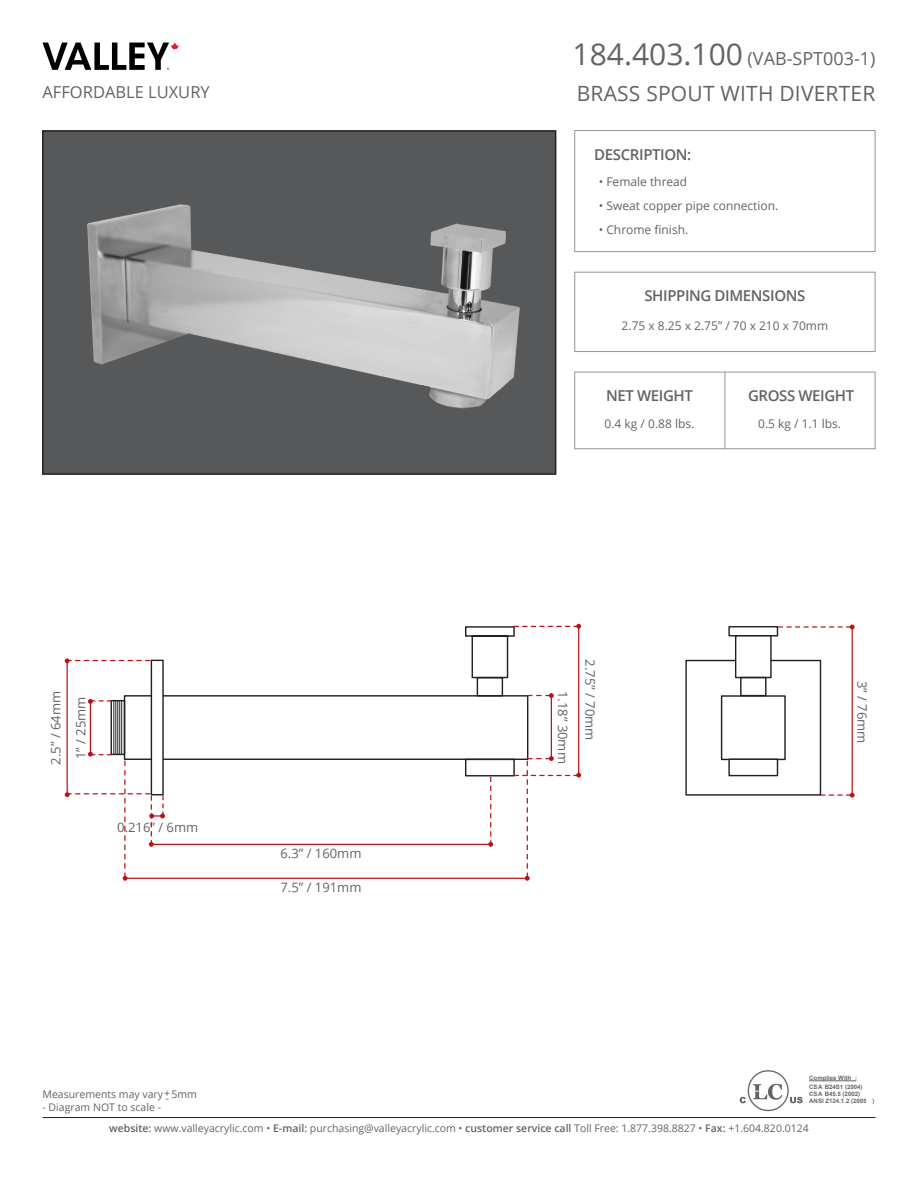
<style>
.page{position:relative;width:918px;height:1188px;background:#fff}
.page>*{position:absolute;margin:0;border:0;box-sizing:border-box;transform-origin:0 0}
.t1{font:21px "Open Sans";letter-spacing:.01em;color:#636366}
.t2{font:18px "Open Sans";color:#636366}
.t3{font:16.5px "Open Sans";color:#636366}
.t4{font:600 15px "Open Sans";letter-spacing:-.025em;color:#636366}
.t5{font:13.05px "Open Sans";color:#636366}
.t6{font:12px "Open Sans";color:#636366}
.t7{font:10.5px "Open Sans";color:#636366}
.t8{font:700 6px/8.7px "Arial";color:#231f20}
.s1{font-size:30px}
.s2{font-weight:600}
</style>
<div class="page">
<svg style="left:740px;top:1070px;width:63px;height:41px"></svg>
<hr style="left:809px;top:1081px;width:47px;height:1px;background:#231f20">
<hr style="left:43px;top:1117px;width:832px;height:1px;background:#231f20">
<div style="left:42px;top:130px;width:514px;height:345px;background:#57585a;border:2px solid #231f20"></div>
<div style="left:574px;top:272px;width:301px;height:80px;border:1px solid #939598"></div>
<div style="left:574px;top:372px;width:301px;height:77px;border:1px solid #939598"></div>
<hr style="left:725px;top:372px;width:1px;height:77px;background:#939598">
<svg style="left:43px;top:43px;width:136px;height:27px"></svg>
<div style="left:574px;top:130px;width:301px;height:122px;border:1px solid #939598"></div>
<div style="left:124px;top:695px;width:404px;height:65px;border:1px solid #231f20"></div>
<div style="left:151px;top:660px;width:12px;height:135px;background:#fff"></div>
<div style="left:151px;top:660px;width:13px;height:135px;border:1px solid #231f20"></div>
<div style="left:111px;top:700px;width:14px;height:55px;border:1px solid #231f20"></div>
<div style="left:465px;top:759px;width:50px;height:17px;border:1px solid #231f20"></div>
<hr style="left:114px;top:701px;width:1px;height:53px;background:#231f20">
<hr style="left:116px;top:701px;width:1px;height:53px;background:#231f20">
<hr style="left:118px;top:701px;width:1px;height:53px;background:#231f20">
<hr style="left:119px;top:701px;width:1px;height:53px;background:#231f20">
<hr style="left:121px;top:701px;width:1px;height:53px;background:#231f20">
<div style="left:728px;top:626px;width:50px;height:10px;border:1px solid #231f20"></div>
<div style="left:735px;top:635px;width:37px;height:43px;border:1px solid #231f20"></div>
<hr style="left:151px;top:844px;width:340px;height:1px;background:#bb1018">
<svg style="left:488px;top:777px;width:5px;height:70px"></svg>
<hr style="left:125px;top:878px;width:402px;height:1px;background:#bb1018">
<hr style="left:90px;top:701px;width:1px;height:53px;background:#bb1018">
<svg style="left:88px;top:699px;width:23px;height:5px"></svg>
<hr style="left:67px;top:661px;width:1px;height:134px;background:#bb1018">
<svg style="left:65px;top:658px;width:85px;height:5px"></svg>
<svg style="left:65px;top:752px;width:100px;height:129px"></svg>
<hr style="left:551px;top:696px;width:1px;height:63px;background:#bb1018">
<hr style="left:578px;top:626px;width:1px;height:149px;background:#bb1018">
<svg style="left:464px;top:624px;width:117px;height:74px"></svg>
<svg style="left:514px;top:756px;width:67px;height:125px"></svg>
<hr style="left:852px;top:627px;width:1px;height:168px;background:#bb1018">
<svg style="left:779px;top:625px;width:76px;height:4px"></svg>
<svg style="left:685px;top:659px;width:170px;height:139px"></svg>
<img style="left:87px;top:204px;width:433px;height:205px">
<p class="t3" style="left:43px;top:80px;width:169px">AFFORDABLE LUXURY</p>
<p class="t5" style="left:47px;top:765px;width:75px;rotate:-90deg">2.5” / 64mm</p>
<p class="t5" style="left:72px;top:759px;width:64px;rotate:-90deg">1” / 25mm</p>
<p class="t5" style="left:117px;top:818px;width:83px">0.216” / 6mm</p>
<p class="t7" style="left:43px;top:1087px;width:156px">Measurements may vary 5mm</p>
<p class="t7" style="left:43px;top:1100px;width:120px">- Diagram NOT to scale -</p>
<p class="t7" style="left:164px;top:1086px;width:8px">+</p>
<p class="t7" style="left:165px;top:1091px;width:5px">-</p>
<p class="t5" style="left:280px;top:845px;width:83px">6.3” / 160mm</p>
<p class="t5" style="left:280px;top:879px;width:83px">7.5” / 191mm</p>
<p class="t2" style="left:573px;top:47px;width:304px"><span class="s1">184.403.100</span> (VAB-SPT003-1)</p>
<p class="t1" style="left:577px;top:79px;width:300px">BRASS SPOUT WITH DIVERTER</p>
<p class="t4" style="left:594px;top:144px;width:99px">DESCRIPTION:</p>
<p class="t6" style="left:599px;top:173px;width:90px">• Female thread</p>
<p class="t6" style="left:599px;top:197px;width:181px">• Sweat copper pipe connection.</p>
<p class="t6" style="left:599px;top:221px;width:91px">• Chrome finish.</p>
<p class="t4" style="left:644px;top:286px;width:163px">SHIPPING DIMENSIONS</p>
<p class="t6" style="left:622px;top:317px;width:208px">2.75 x 8.25 x 2.75” / 70 x 210 x 70mm</p>
<p class="t4" style="left:606px;top:386px;width:88px">NET WEIGHT</p>
<p class="t4" style="left:748px;top:386px;width:108px">GROSS WEIGHT</p>
<p class="t6" style="left:605px;top:415px;width:91px">0.4 kg / 0.88 lbs.</p>
<p class="t6" style="left:758px;top:415px;width:84px">0.5 kg / 1.1 lbs.</p>
<p class="t5" style="left:572px;top:691px;width:74px;rotate:90deg">1.18” 30mm</p>
<p class="t5" style="left:599px;top:659px;width:83px;rotate:90deg">2.75” / 70mm</p>
<p class="t5" style="left:871px;top:681px;width:64px;rotate:90deg">3” / 76mm</p>
<p class="t8" style="left:809px;top:1074px;width:55px">Complies With :<br>CSA B24S1 (2004)</p>
<p class="t8" style="left:809px;top:1090px;width:67px;line-height:7.4px">CSA B45.5 (2002)<br>ANSI Z124.1.2 (2005 )</p>
<p class="t7" style="left:109px;top:1121px;width:701px"><span class="s2">website:</span> www.valleyacrylic.com • <span class="s2">E-mail:</span> purchasing@valleyacrylic.com • <span class="s2">customer service call</span> Toll Free: 1.877.398.8827 • <span class="s2">Fax:</span> +1.604.820.0124</p>
</div>
